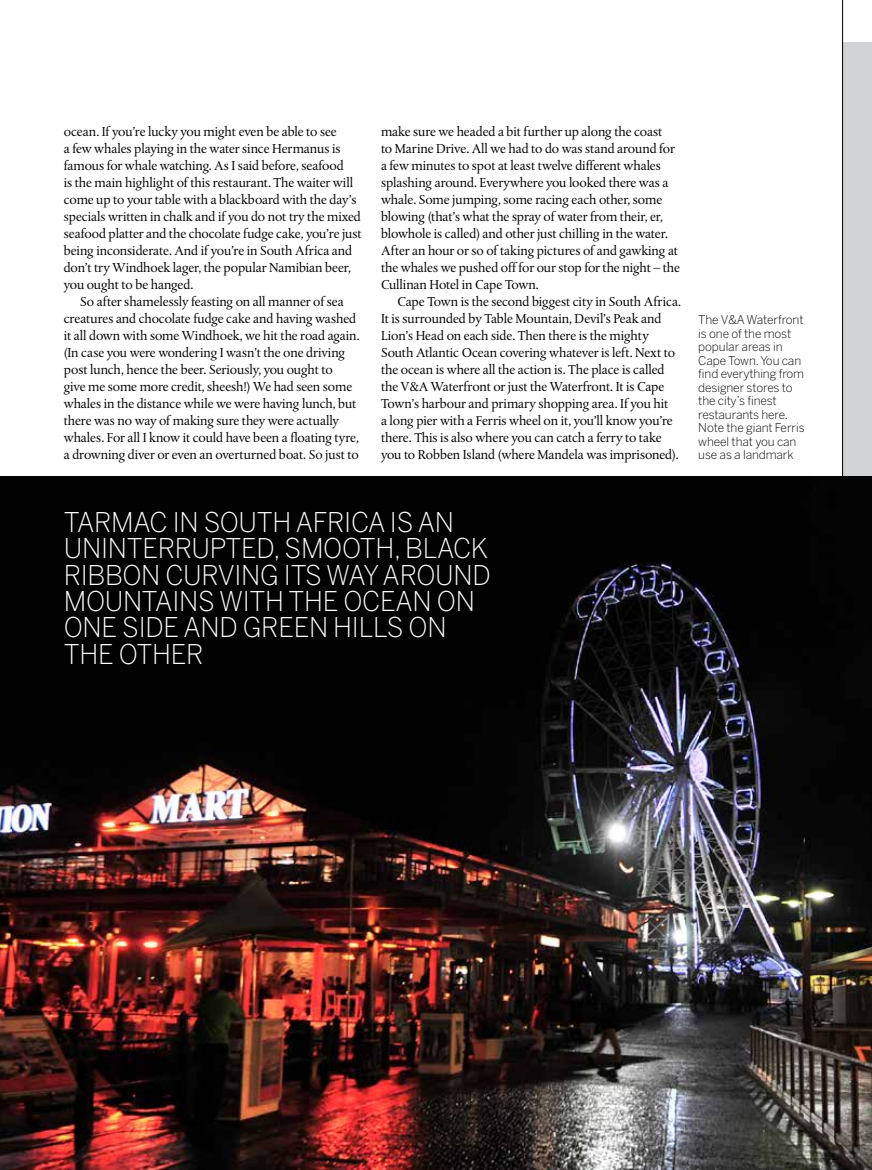
<style>
.page{position:relative;width:872px;height:1170px;background:#fff}
.page>*{position:absolute;margin:0;border:0;box-sizing:border-box;transform-origin:0 0}
.t1{font:300 27px/26.4px "Benton Sans";letter-spacing:-.01em;color:#fff}
.t2{font:13.65px/17px "Albertina MT Regular Os F";letter-spacing:-.01em;color:#000}
.t3{font:300 12px/13.5px "Benton Sans";letter-spacing:-.01em;color:#000}
</style>
<div class="page">
<div style="left:842px;top:43px;width:30px;height:644px;background:#d1d3d4"></div>
<hr style="left:842px;top:0;width:1px;height:1169px;background:#000">
<img style="left:0;top:476px;width:872px;height:693px">
<p class="t2" style="left:64px;top:123px;width:299px">ocean. If you’re lucky you might even be able to see<br>a few whales playing in the water since Hermanus is famous for whale watching. As I said before, seafood<br>is the main highlight of this restaurant. The waiter will come up to your table with a blackboard with the day’s specials written in chalk and if you do not try the mixed seafood platter and the chocolate fudge cake, you’re just being inconsiderate. And if you’re in South Africa and don’t try Windhoek lager, the popular Namibian beer, you ought to be hanged.</p>
<p class="t2" style="left:64px;top:293px;width:297px;text-indent:17px">So after shamelessly feasting on all manner of sea creatures and chocolate fudge cake and having washed it all down with some Windhoek, we hit the road again. (In case you were wondering I wasn’t the one driving post lunch, hence the beer. Seriously, you ought to<br>give me some more credit, sheesh!) We had seen some whales in the distance while we were having lunch, but there was no way of making sure they were actually whales. For all I know it could have been a floating tyre, a drowning diver or even an overturned boat. So just to</p>
<p class="t2" style="left:381px;top:123px;width:300px">make sure we headed a bit further up along the coast<br>to Marine Drive. All we had to do was stand around for a few minutes to spot at least twelve different whales splashing around. Everywhere you looked there was a whale. Some jumping, some racing each other, some blowing (that’s what the spray of water from their, er, blowhole is called) and other just chilling in the water.<br>After an hour or so of taking pictures of and gawking at the whales we pushed off for our stop for the night – the Cullinan Hotel in Cape Town.</p>
<p class="t2" style="left:381px;top:293px;width:302px;text-indent:17px">Cape Town is the second biggest city in South Africa.<br>It is surrounded by Table Mountain, Devil’s Peak and Lion’s Head on each side. Then there is the mighty South Atlantic Ocean covering whatever is left. Next to the ocean is where all the action is. The place is called the V&amp;A Waterfront or just the Waterfront. It is Cape Town’s harbour and primary shopping area. If you hit<br>a long pier with a Ferris wheel on it, you’ll know you’re there. This is also where you can catch a ferry to take you to Robben Island (where Mandela was imprisoned).</p>
<p class="t3" style="left:698px;top:313px;width:108px">The V&amp;A Waterfront is one of the most popular areas in<br>Cape Town. You can find everything from designer stores to the city’s finest restaurants here.<br>Note the giant Ferris wheel that you can use as a landmark</p>
<h1 class="t1" style="left:64px;top:508px;width:426px">Tarmac in South Africa is an<br>un interrupted, smooth , black ribbon curving its way</h1>
<h1 class="t1" style="left:382px;top:561px;width:89px">around</h1>
<h1 class="t1" style="left:64px;top:587px;width:407px;text-indent:109px">ins with th e ocean on one side and</h1>
<h1 class="t1" style="left:64px;top:587px;width:76px">mounta</h1>
<h1 class="t1" style="left:243px;top:614px;width:200px">green h ills on</h1>
<h1 class="t1" style="left:64px;top:640px;width:141px">the other</h1>
</div>
